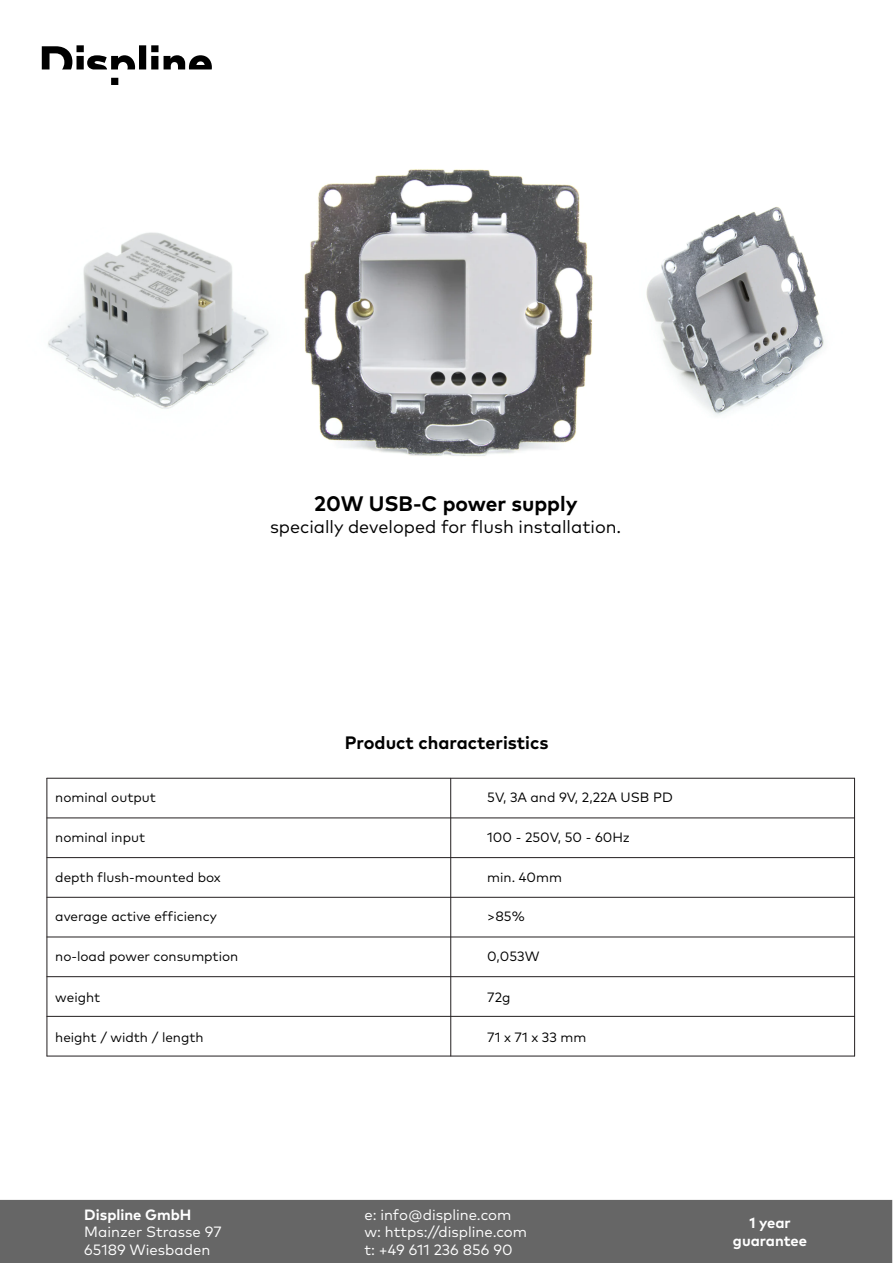
<style>
.page{position:relative;width:893px;height:1263px;background:#fff}
.page>*{position:absolute;margin:0;border:0;box-sizing:border-box;transform-origin:0 0}
.t1{font:700 21px "Mark Pro";color:#000}
.t2{font:18px "Mark Pro";color:#000}
.t3{font:700 18px "Mark Pro";color:#000}
.t4{font:14.85px/17.9px "Mark Pro";color:#fff}
.t5{font:700 14.85px/17.9px "Mark Pro";color:#fff;text-align:center}
.t6{font:13.5px "Mark Pro";color:#000}
</style>
<div class="page">
<svg style="left:42px;top:45px;width:170px;height:40px"></svg>
<div style="left:0;top:1200px;width:892px;height:63px;background:#666"></div>
<img style="left:304px;top:169px;width:289px;height:288px">
<img style="left:646px;top:206px;width:178px;height:210px">
<img style="left:48px;top:232px;width:221px;height:177px">
<hr style="left:47px;top:976px;width:807px;height:1px;background:#231f20">
<hr style="left:47px;top:937px;width:807px;height:1px;background:#231f20">
<hr style="left:47px;top:897px;width:807px;height:1px;background:#231f20">
<hr style="left:47px;top:857px;width:807px;height:1px;background:#231f20">
<hr style="left:47px;top:818px;width:807px;height:1px;background:#231f20">
<hr style="left:47px;top:778px;width:808px;height:1px;background:#231f20">
<hr style="left:47px;top:1016px;width:808px;height:1px;background:#231f20">
<hr style="left:47px;top:1056px;width:808px;height:1px;background:#231f20">
<hr style="left:450px;top:778px;width:1px;height:278px;background:#231f20">
<hr style="left:47px;top:778px;width:1px;height:278px;background:#231f20">
<hr style="left:854px;top:778px;width:1px;height:278px;background:#231f20">
<h1 class="t1" style="left:314px;top:487px;width:265px">20W USB-C power supply</h1>
<h2 class="t2" style="left:270px;top:513px;width:353px">specially developed for flush installation.</h2>
<h2 class="t3" style="left:345px;top:729px;width:205px">Product characteristics</h2>
<p class="t6" style="left:55px;top:787px;width:102px">nominal output</p>
<p class="t6" style="left:487px;top:787px;width:187px">5V, 3A and 9V, 2,22A USB PD</p>
<p class="t6" style="left:55px;top:827px;width:92px">nominal input</p>
<p class="t6" style="left:487px;top:827px;width:144px">100 - 250V, 50 - 60Hz</p>
<p class="t6" style="left:55px;top:867px;width:167px">depth flush-mounted box</p>
<p class="t6" style="left:487px;top:867px;width:76px">min. 40mm</p>
<p class="t6" style="left:55px;top:906px;width:163px">average active efficiency</p>
<p class="t6" style="left:487px;top:906px;width:39px">&gt;85%</p>
<p class="t6" style="left:55px;top:946px;width:185px">no-load power consumption</p>
<p class="t6" style="left:487px;top:946px;width:54px">0,053W</p>
<p class="t6" style="left:55px;top:987px;width:46px">weight</p>
<p class="t6" style="left:487px;top:987px;width:25px">72g</p>
<p class="t6" style="left:55px;top:1027px;width:150px">height / width / length</p>
<p class="t6" style="left:487px;top:1027px;width:101px">71 x 71 x 33 mm</p>
<p class="t5" style="left:84px;top:1204px;width:109px">Displine GmbH</p>
<p class="t4" style="left:84px;top:1222px;width:139px">Mainzer Strasse 97<br>65189 Wiesbaden</p>
<p class="t4" style="left:364px;top:1204px;width:164px">e: info@displine.com w: https://displine.com t: +49 611 236 856 90</p>
<p class="t5" style="left:733px;top:1213px;width:76px">1 year guarantee</p>
</div>
